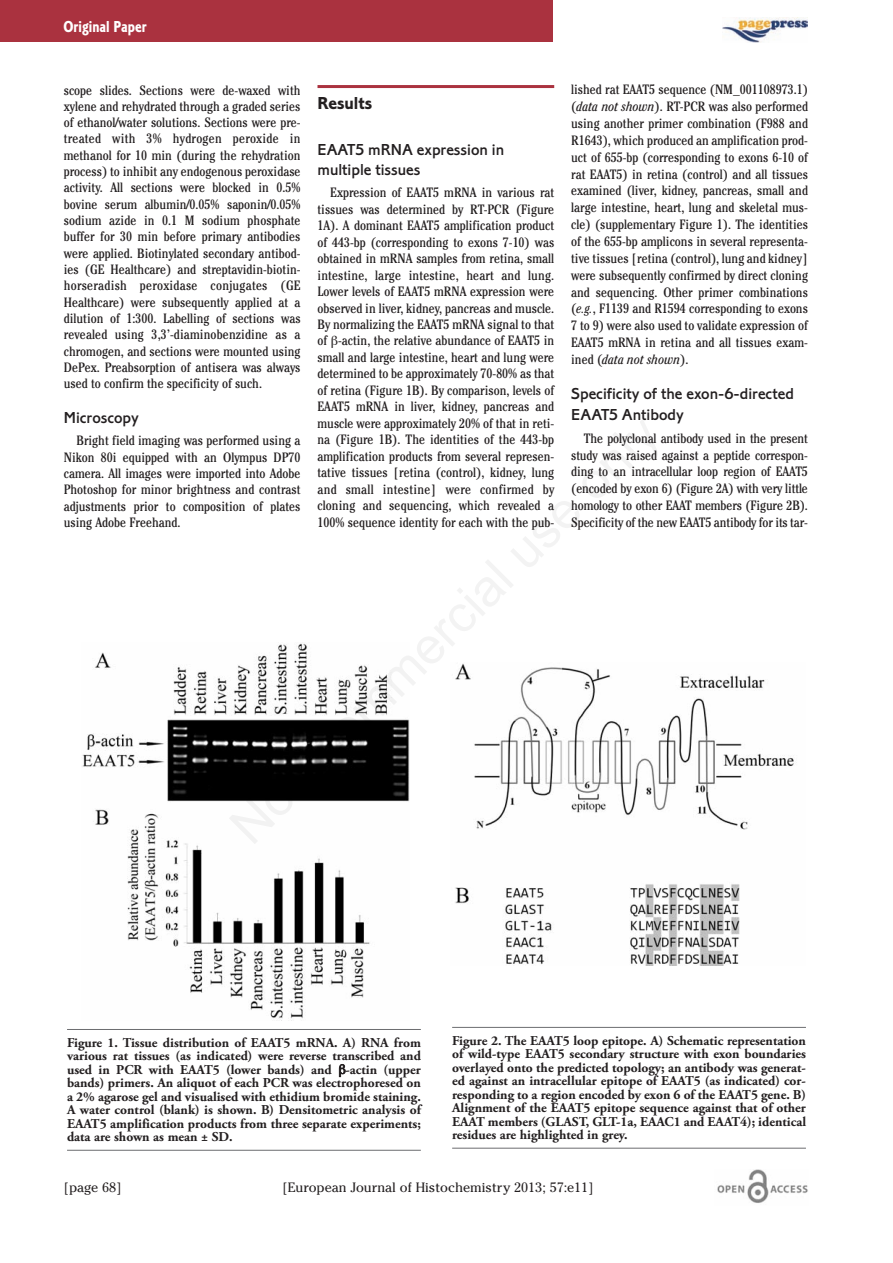
<style>
.page{position:relative;width:893px;height:1263px;background:#fff}
.page>*{position:absolute;margin:0;border:0;box-sizing:border-box;transform-origin:0 0}
.t1{font:18px "Corinthian Bold Plain";color:#231f20}
.t2{font:16.5px/20.1px "Corinthian Medium Plain";color:#231f20}
.t3{font:16.5px "Corinthian Bold Condensed Plain";color:#fff}
.t4{font:condensed 13.5px/16.4px "Cheltenham";color:#231f20;text-align:justify}
.t5{font:700 13.5px/13.5px "Adobe Garamond Pro";color:#231f20;text-align:justify}
.t6{font:13.5px "Cheltenham";color:#231f20}
.s1{font-style:italic}
</style>
<div class="page">
<div style="left:0;top:0;width:553px;height:42px;background:#aa323f"></div>
<hr style="left:317px;top:85px;width:237px;height:3px;background:#aa323f">
<img style="left:717px;top:1169px;width:91px;height:34px">
<img style="left:723px;top:17px;width:84px;height:26px">
<img style="left:455px;top:663px;width:339px;height:302px">
<hr style="left:452px;top:1027px;width:354px;height:1px;background:#6c6d70">
<hr style="left:452px;top:1148px;width:354px;height:1px;background:#6c6d70">
<hr style="left:67px;top:1029px;width:354px;height:1px;background:#6c6d70">
<hr style="left:67px;top:1150px;width:354px;height:1px;background:#6c6d70">
<img style="left:82px;top:643px;width:328px;height:376px">
<p class="t3" style="left:63px;top:21px;width:85px">Original Paper</p>
<p class="t4" style="left:64px;top:83px;width:238px">scope slides. Sections were de-waxed with xylene and rehydrated through a graded series of ethanol/water solutions. Sections were pre&shy;treated with 3% hydrogen peroxide in methanol for 10 min (during the rehydration process) to inhibit any endogenous peroxidase activity. All sections were blocked in 0.5% bovine serum albumin/0.05% saponin/0.05% sodium azide in 0.1 M sodium phosphate buffer for 30 min before primary antibodies were applied. Biotinylated secondary antibod&shy;ies (GE Healthcare) and streptavidin-biotin&shy;horseradish peroxidase conjugates (GE Healthcare) were subsequently applied at a dilution of 1:300. Labelling of sections was revealed using 3,3’-diaminobenzidine as a chromogen, and sections were mounted using DePex. Preabsorption of antisera was always used to confirm the specificity of such.</p>
<p class="t2" style="left:64px;top:409px;width:77px">Microscopy</p>
<p class="t4" style="left:64px;top:434px;width:238px;text-indent:13px">Bright field imaging was performed using a Nikon 80i equipped with an Olympus DP70 camera. All images were imported into Adobe Photoshop for minor brightness and contrast adjustments prior to composition of plates using Adobe Freehand.</p>
<h1 class="t1" style="left:317px;top:97px;width:56px">Results</h1>
<p class="t2" style="left:317px;top:141px;width:188px">EAAT5 mRNA expression in multiple tissues</p>
<p class="t4" style="left:317px;top:185px;width:238px;text-indent:13px">Expression of EAAT5 mRNA in various rat tissues was determined by RT-PCR (Figure 1A). A dominant EAAT5 amplification product of 443-bp (corresponding to exons 7-10) was obtained in mRNA samples from retina, small intestine, large intestine, heart and lung.<br>Lower levels of EAAT5 mRNA expression were observed in liver, kidney, pancreas and muscle.<br>By normalizing the EAAT5 mRNA signal to that of -actin, the relative abundance of EAAT5 in small and large intestine, heart and lung were determined to be approximately 70-80% as that of retina (Figure 1B). By comparison, levels of EAAT5 mRNA in liver, kidney, pancreas and muscle were approximately 20% of that in reti&shy;na (Figure 1B). The identities of the 443-bp amplification products from several represen&shy;tative tissues [retina (control), kidney, lung and small intestine] were confirmed by cloning and sequencing, which revealed a 100% sequence identity for each with the pub-</p>
<p class="t4" style="left:571px;top:83px;width:238px;line-height:16.8px">lished rat EAAT5 sequence (NM_001108973.1) (<span class="s1">data not shown</span>). RT-PCR was also performed using another primer combination (F988 and R1643), which produced an amplification prod&shy;uct of 655-bp (corresponding to exons 6-10 of rat EAAT5) in retina (control) and all tissues examined (liver, kidney, pancreas, small and large intestine, heart, lung and skeletal mus&shy;cle) (supplementary Figure 1). The identities of the 655-bp amplicons in several representa&shy;tive tissues [retina (control), lung and kidney] were subsequently confirmed by direct cloning and sequencing. Other primer combinations (<span class="s1">e.g.</span>, F1139 and R1594 corresponding to exons 7 to 9) were also used to validate expression of EAAT5 mRNA in retina and all tissues exam&shy;ined (<span class="s1">data not shown</span>).</p>
<p class="t2" style="left:571px;top:385px;width:224px">Specificity of the exon-6-directed<br>EAAT5 Antibody</p>
<p class="t4" style="left:571px;top:431px;width:238px;line-height:16.8px;text-indent:13px">The polyclonal antibody used in the present study was raised against a peptide correspon&shy;ding to an intracellular loop region of EAAT5 (encoded by exon 6) (Figure 2A) with very little homology to other EAAT members (Figure 2B).<br>Specificity of the new EAAT5 antibody for its tar-</p>
<p class="t5" style="left:67px;top:1037px;width:355px">Figure 1. Tissue distribution of EAAT5 mRNA. A) RNA from various rat tissues (as indicated) were reverse transcribed and used in PCR with EAAT5 (lower bands) and -actin (upper bands) primers. An aliquot of each PCR was electrophoresed on a 2% agarose gel and visualised with ethidium bromide staining.<br>A water control (blank) is shown. B) Densitometric analysis of EAAT5 amplification products from three separate experiments; data are shown as mean ± SD.</p>
<p class="t5" style="left:452px;top:1035px;width:355px">Figure 2. The EAAT5 loop epitope. A) Schematic representation of wild-type EAAT5 secondary structure with exon boundaries overlayed onto the predicted topology; an antibody was generat&shy;ed against an intracellular epitope of EAAT5 (as indicated) cor&shy;responding to a region encoded by exon 6 of the EAAT5 gene. B)<br>Alignment of the EAAT5 epitope sequence against that of other EAAT members (GLAST, GLT-1a, EAAC1 and EAAT4); identical residues are highlighted in grey.</p>
<p class="t6" style="left:64px;top:1179px;width:59px">[page 68]</p>
<p class="t6" style="left:282px;top:1179px;width:313px">[European Journal of Histochemistry 2013; 57:e11]</p>
</div>
